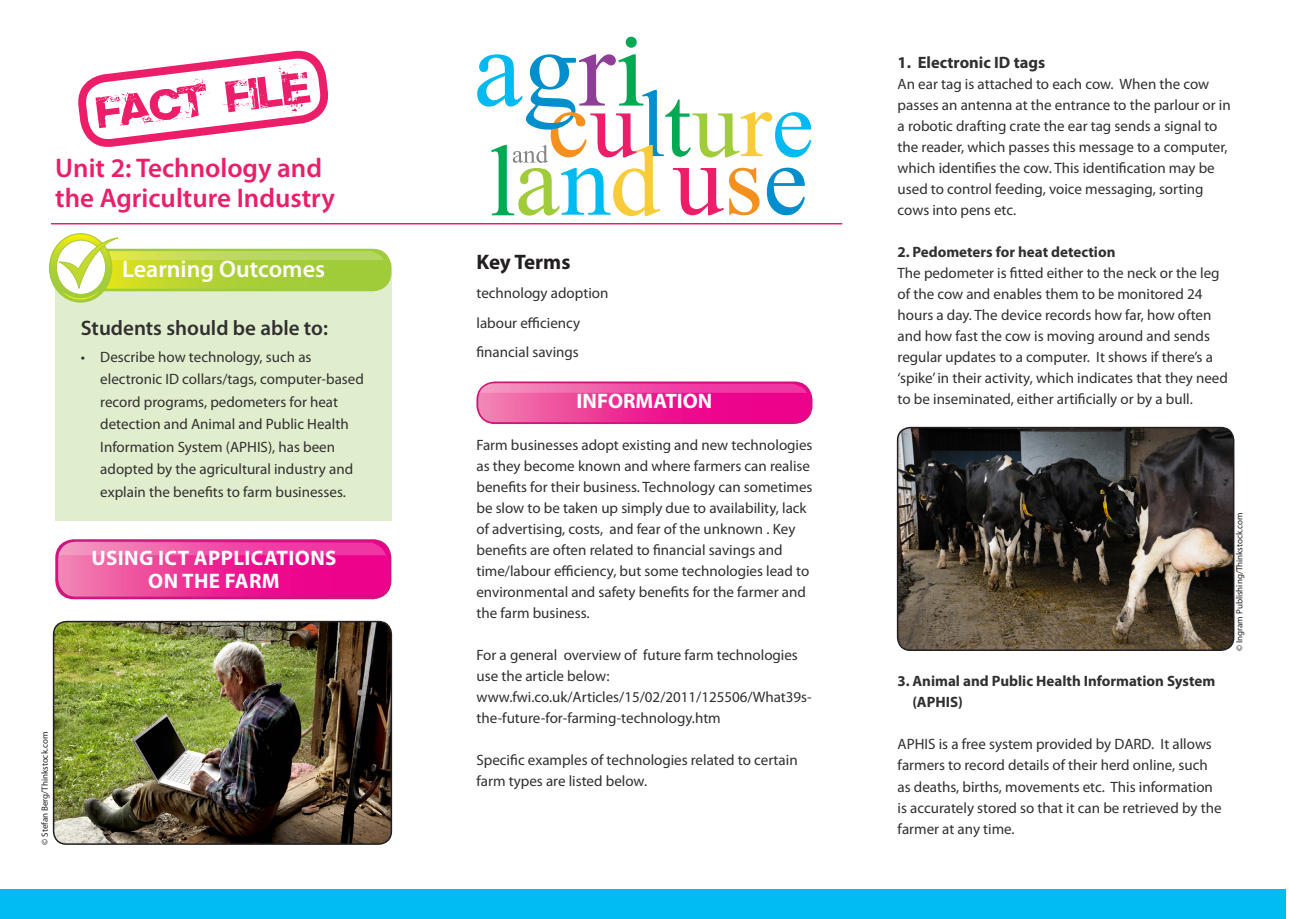
<style>
.page{position:relative;width:1289px;height:919px;background:#fff}
.page>*{position:absolute;margin:0;border:0;box-sizing:border-box;transform-origin:0 0}
.BODY_TEXT{font:600 27px/30px "Myriad Pro";color:#ed1e69}
.bullets_in_normal_te{font:600 24px "Myriad Pro";color:#fff}
.t1{font:700 21px/22.5px "Myriad Pro";letter-spacing:.02em;color:#fff;text-align:center}
.t2{font:600 21px "Myriad Pro";color:#312f30}
.t3{font:700 21px "Myriad Pro";color:#fff}
.t4{font:700 21px "Myriad Pro";letter-spacing:-.005em;color:#231f20}
.t5{font:700 16.5px "Myriad Pro";color:#312f30}
.t6{font:15px/21px "Myriad Pro";color:#312f30}
.t7{font:700 15px/21px "Myriad Pro";color:#312f30}
.t8{font:9px "Myriad Pro";color:#231f20}
</style>
<div class="page">
<div style="left:55px;top:539px;width:336px;height:60px;border:8px solid #cf157f;border-radius:15px"></div>
<svg style="left:58px;top:541px;width:332px;height:55px;background:#ed369a"></svg>
<div style="left:55px;top:264px;width:336px;height:257px;background:#e1eece"></div>
<div style="left:476px;top:381px;width:336px;height:43px;border:8px solid #cf157f;border-radius:15px"></div>
<svg style="left:478px;top:383px;width:332px;height:39px;background:#ee379b"></svg>
<hr style="left:51px;top:223px;width:791px;height:1px;background:#ed1e69">
<svg style="left:49px;top:234px;width:340px;height:68px"></svg>
<div style="left:1px;top:889px;width:1285px;height:29px;background:#00bcf1"></div>
<svg style="left:625px;top:37px;width:11px;height:11px"></svg>
<svg style="left:477px;top:54px;width:334px;height:162px"></svg>
<img style="left:54px;top:623px;width:337px;height:221px">
<div style="left:53px;top:620px;width:339px;height:224px;border:2px solid #231f20;border-radius:13px"></div>
<img style="left:899px;top:427px;width:334px;height:223px">
<div style="left:896px;top:427px;width:338px;height:224px;border:2px solid #231f20;border-radius:13px"></div>
<svg style="left:77px;top:50px;width:252px;height:200px"></svg>
<svg style="left:95px;top:64px;width:216px;height:64px"></svg>
<p class="BODY_TEXT" style="left:55px;top:153px;width:281px">Unit 2: Technology and the Agriculture Industry</p>
<p class="bullets_in_normal_te" style="left:122px;top:255px;width:204px">Learning Outcomes</p>
<p class="t2" style="left:81px;top:316px;width:249px">Students should be able to:</p>
<p class="t6" style="left:100px;top:345px;width:265px;line-height:22.5px;text-indent:-20px">• Describe how technology, such as electronic ID collars/tags, computer-based record programs, pedometers for heat detection and Animal and Public Health Information System (APHIS), has been adopted by the agricultural industry and explain the benefits to farm businesses.</p>
<p class="t1" style="left:91px;top:547px;width:247px">USING ICT APPLICATIONS<br>ON THE FARM</p>
<p class="t8" style="left:40px;top:844px;width:114px;rotate:-90deg">© Stefan Berg/Thinkstock.com</p>
<p class="t4" style="left:476px;top:250px;width:95px">Key Terms</p>
<p class="t6" style="left:476px;top:283px;width:133px">technology adoption</p>
<p class="t6" style="left:476px;top:313px;width:105px">labour efficiency</p>
<p class="t6" style="left:476px;top:342px;width:104px">financial savings</p>
<p class="t3" style="left:576px;top:389px;width:137px">INFORMATION</p>
<p class="t6" style="left:476px;top:435px;width:337px">Farm businesses adopt existing and new technologies as they become known and where farmers can realise benefits for their business. Technology can sometimes be slow to be taken up simply due to availability, lack of advertising, costs, and fear of the unknown . Key benefits are often related to financial savings and time/labour efficiency, but some technologies lead to environmental and safety benefits for the farmer and the farm business.</p>
<p class="t6" style="left:476px;top:645px;width:323px">For a general overview of future farm technologies use the article below:</p>
<p class="t6" style="left:476px;top:687px;width:337px">www.fwi.co.uk/Articles/15/02/2011/125506/What39s&shy;the-future-for-farming-technology.htm</p>
<p class="t6" style="left:476px;top:750px;width:323px">Specific examples of technologies related to certain farm types are listed below.</p>
<p class="t5" style="left:897px;top:53px;width:149px">1. Electronic ID tags</p>
<p class="t6" style="left:897px;top:73px;width:334px">An ear tag is attached to each cow. When the cow passes an antenna at the entrance to the parlour or in a robotic drafting crate the ear tag sends a signal to the reader, which passes this message to a computer, which identifies the cow. This identification may be used to control feeding, voice messaging, sorting cows into pens etc.</p>
<p class="t7" style="left:897px;top:241px;width:219px">2. Pedometers for heat detection</p>
<p class="t6" style="left:897px;top:262px;width:332px">The pedometer is fitted either to the neck or the leg of the cow and enables them to be monitored 24 hours a day. The device records how far, how often and how fast the cow is moving around and sends regular updates to a computer. It shows if there’s a ‘spike’ in their activity, which indicates that they need to be inseminated, either artificially or by a bull.</p>
<p class="t7" style="left:912px;top:671px;width:304px;text-indent:-15px">3. Animal and Public Health Information System (APHIS)</p>
<p class="t6" style="left:897px;top:734px;width:325px">APHIS is a free system provided by DARD. It allows farmers to record details of their herd online, such as deaths, births, movements etc. This information is accurately stored so that it can be retrieved by the farmer at any time.</p>
<p class="t8" style="left:1234px;top:651px;width:140px;rotate:-90deg">© Ingram Publishing/Thinkstock.com</p>
</div>
